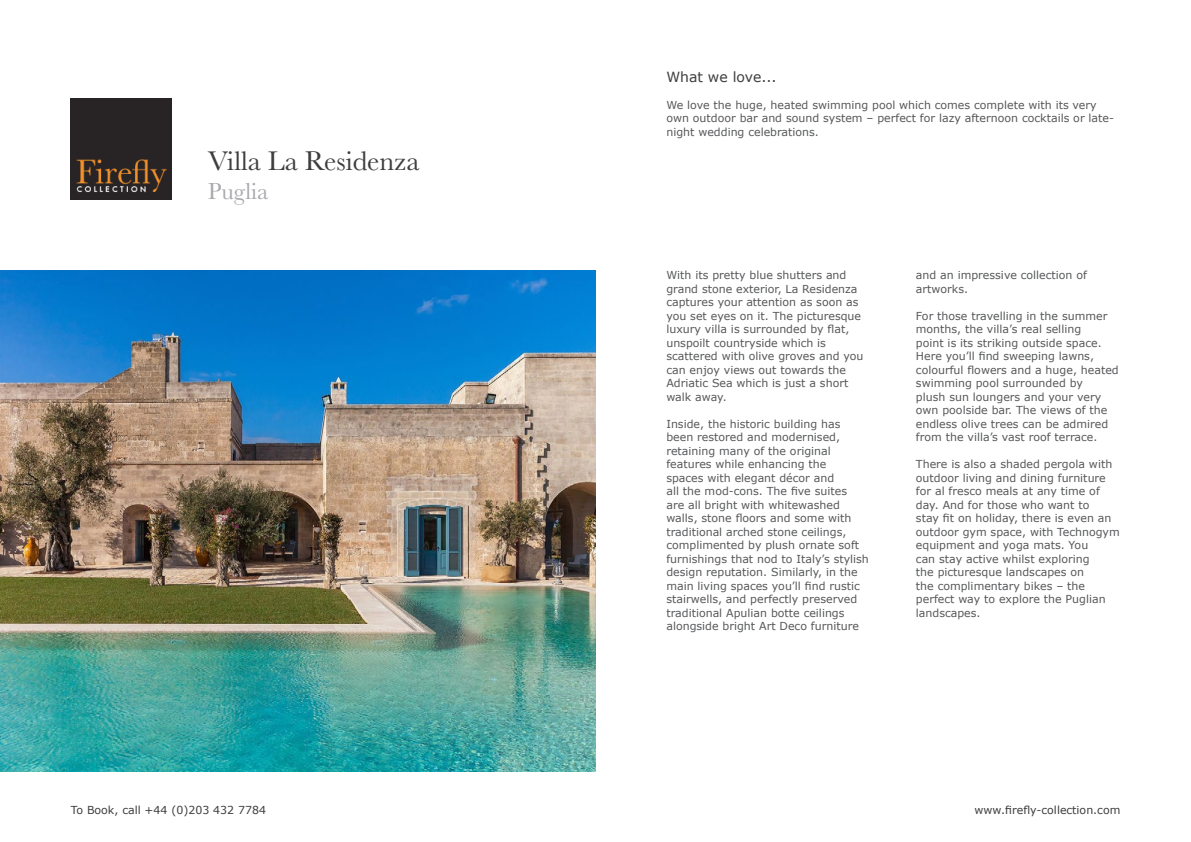
<style>
.page{position:relative;width:1191px;height:842px;background:#fff}
.page>*{position:absolute;margin:0;border:0;box-sizing:border-box;transform-origin:0 0}
.t1{font:28px "Baskerville";color:#3e3e3f}
.t2{font:24px "Baskerville";color:#a8a9ad}
.t3{font:14px "Verdana";color:#3e3e3f}
.t4{font:11px/13.5px "Verdana";color:#57585a}
.t5{font:11px "Verdana";color:#3e3e3f}
</style>
<div class="page">
<img style="left:71px;top:99px;width:101px;height:101px">
<img style="left:0;top:271px;width:595px;height:500px">
<p class="t1" style="left:208px;top:143px;width:213px">Villa La Residenza</p>
<p class="t2" style="left:208px;top:176px;width:62px">Puglia</p>
<p class="t5" style="left:71px;top:802px;width:197px">To Book, call +44 (0)203 432 7784</p>
<p class="t3" style="left:666px;top:68px;width:112px">What we love...</p>
<p class="t4" style="left:666px;top:98px;width:449px">We love the huge, heated swimming pool which comes complete with its very own outdoor bar and sound system – perfect for lazy afternoon cocktails or late&shy;night wedding celebrations.</p>
<p class="t4" style="left:666px;top:269px;width:199px">With its pretty blue shutters and grand stone exterior, La Residenza captures your attention as soon as you set eyes on it. The picturesque luxury villa is surrounded by flat, unspoilt countryside which is scattered with olive groves and you can enjoy views out towards the<br>Adriatic Sea which is just a short walk away.</p>
<p class="t4" style="left:666px;top:417px;width:204px">Inside, the historic building has been restored and modernised, retaining many of the original features while enhancing the<br>spaces with elegant décor and<br>all the mod-cons. The five suites<br>are all bright with whitewashed walls, stone floors and some with traditional arched stone ceilings, complimented by plush ornate soft furnishings that nod to Italy’s stylish design reputation. Similarly, in the main living spaces you’ll find rustic stairwells, and perfectly preserved traditional Apulian botte ceilings alongside bright Art Deco furniture</p>
<p class="t4" style="left:916px;top:269px;width:172px">and an impressive collection of artworks.</p>
<p class="t4" style="left:916px;top:309px;width:204px">For those travelling in the summer months, the villa’s real selling<br>point is its striking outside space.<br>Here you’ll find sweeping lawns, colourful flowers and a huge, heated swimming pool surrounded by<br>plush sun loungers and your very own poolside bar. The views of the endless olive trees can be admired from the villa’s vast roof terrace.</p>
<p class="t4" style="left:916px;top:458px;width:205px">There is also a shaded pergola with outdoor living and dining furniture for al fresco meals at any time of day. And for those who want to<br>stay fit on holiday, there is even an outdoor gym space, with Technogym equipment and yoga mats. You<br>can stay active whilst exploring<br>the picturesque landscapes on<br>the complimentary bikes – the perfect way to explore the Puglian landscapes.</p>
<p class="t5" style="left:974px;top:802px;width:147px">www.firefly-collection.com</p>
</div>
